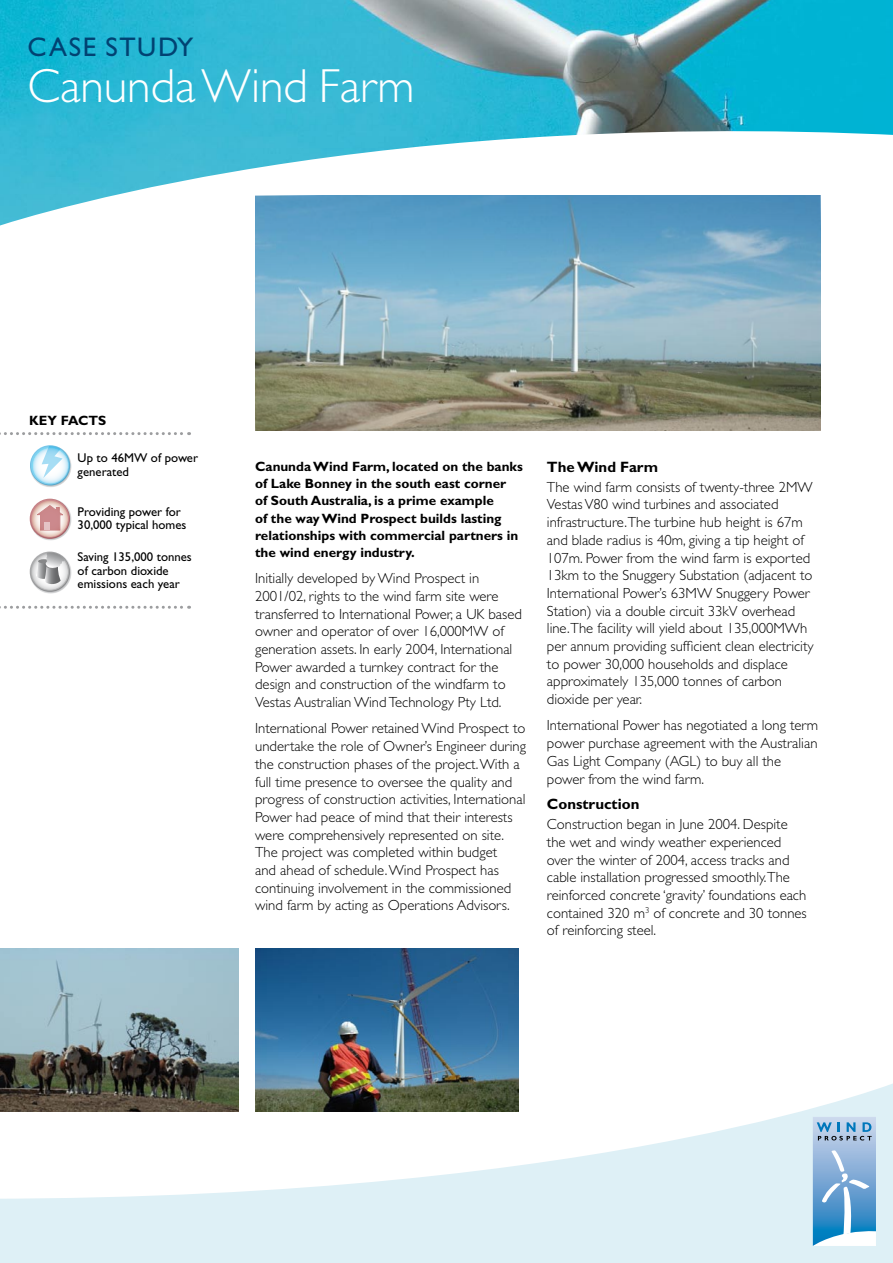
<style>
.page{position:relative;width:893px;height:1263px;background:#fff}
.page>*{position:absolute;margin:0;border:0;box-sizing:border-box;transform-origin:0 0}
.t1{font:300 48px "Gill Sans";color:#fff}
.t2{font:27px "Gill Sans";letter-spacing:.06em;color:#014272}
.t3{font:700 15px "Gill Sans";color:#000}
.t4{font:300 14.7px/17.7px "Gill Sans";color:#000}
.t5{font:700 13.5px/17.2px "Gill Sans";color:#000}
.t6{font:12.75px/13.5px "Gill Sans";color:#000}
</style>
<div class="page">
<svg style="left:0;top:1079px;width:893px;height:184px;fill:#def0f6"></svg>
<svg style="left:29px;top:445px;width:43px;height:42px"></svg>
<svg style="left:31px;top:446px;width:38px;height:38px"></svg>
<div style="left:30px;top:445px;width:40px;height:40px;border:2px solid #009ee0;border-radius:50%"></div>
<svg style="left:42px;top:446px;width:21px;height:32px"></svg>
<svg style="left:29px;top:498px;width:43px;height:42px"></svg>
<div style="left:31px;top:499px;width:38px;height:39px;background:#c78488;border-radius:50%"></div>
<svg style="left:31px;top:500px;width:38px;height:38px"></svg>
<div style="left:30px;top:499px;width:40px;height:40px;border:2px solid #99141b;border-radius:50%"></div>
<svg style="left:37px;top:505px;width:26px;height:25px"></svg>
<div style="left:44px;top:523px;width:6px;height:7px;background:#e4c3c4"></div>
<svg style="left:29px;top:551px;width:43px;height:43px"></svg>
<svg style="left:31px;top:552px;width:38px;height:39px"></svg>
<div style="left:30px;top:551px;width:40px;height:41px;border:2px solid #646567;border-radius:50%"></div>
<svg style="left:36px;top:551px;width:29px;height:34px"></svg>
<img style="left:0;top:0;width:893px;height:226px">
<img style="left:255px;top:196px;width:566px;height:235px">
<svg style="left:813px;top:1117px;width:63px;height:129px;background:#88b4d9"></svg>
<svg style="left:0;top:606px;width:190px;height:3px"></svg>
<svg style="left:0;top:432px;width:190px;height:3px"></svg>
<img style="left:0;top:948px;width:238px;height:163px">
<img style="left:255px;top:948px;width:264px;height:163px">
<h2 class="t2" style="left:28px;top:32px;width:167px">Case Stu dy</h2>
<h1 class="t1" style="left:28px;top:59px;width:388px">Canunda Wind Farm</h1>
<p class="t5" style="left:29px;top:411px;width:79px">KEY FACTS</p>
<p class="t6" style="left:78px;top:451px;width:122px">Up to 46MW of power generated</p>
<p class="t6" style="left:78px;top:505px;width:110px">Providing power for<br>30,000 typical homes</p>
<p class="t6" style="left:78px;top:550px;width:116px">Saving 135,000 tonnes of carbon dioxide emissions each year</p>
<p class="t5" style="left:255px;top:458px;width:269px">Canunda Wind Farm, located on the banks of Lake Bonney in the south east corner<br>of South Australia, is a prime example<br>of the way Wind Prospect builds lasting relationships with commercial partners in the wind energy industry.</p>
<p class="t4" style="left:255px;top:570px;width:268px">Initially developed by Wind Prospect in 2001/02, rights to the wind farm site were transferred to International Power, a UK based owner and operator of over 16,000MW of generation assets. In early 2004, International Power awarded a turnkey contract for the design and construction of the windfarm to Vestas Australian Wind Technology Pty Ltd.</p>
<p class="t4" style="left:255px;top:720px;width:272px">International Power retained Wind Prospect to undertake the role of Owner’s Engineer during the construction phases of the project. With a full time presence to oversee the quality and progress of construction activities, International Power had peace of mind that their interests were comprehensively represented on site.<br>The project was completed within budget<br>and ahead of schedule. Wind Prospect has continuing involvement in the commissioned wind farm by acting as Operations Advisors.</p>
<p class="t3" style="left:547px;top:458px;width:113px">The Wind Farm</p>
<p class="t4" style="left:547px;top:478px;width:268px">The wind farm consists of twenty-three 2MW Vestas V80 wind turbines and associated infrastructure.The turbine hub height is 67m and blade radius is 40m, giving a tip height of 107m. Power from the wind farm is exported 13km to the Snuggery Substation (adjacent to International Power’s 63MW Snuggery Power Station) via a double circuit 33kV overhead line.The facility will yield about 135,000MWh per annum providing sufficient clean electricity to power 30,000 households and displace approximately 135,000 tonnes of carbon dioxide per year.</p>
<p class="t4" style="left:547px;top:717px;width:273px">International Power has negotiated a long term power purchase agreement with the Australian Gas Light Company (AGL) to buy all the power from the wind farm.</p>
<p class="t3" style="left:547px;top:795px;width:94px">Construction</p>
<p class="t4" style="left:547px;top:815px;width:261px">Construction began in June 2004. Despite the wet and windy weather experienced over the winter of 2004, access tracks and cable installation progressed smoothly.The reinforced concrete ‘gravity’ foundations each contained 320 m<sup>3</sup> of concrete and 30 tonnes of reinforcing steel.</p>
</div>
